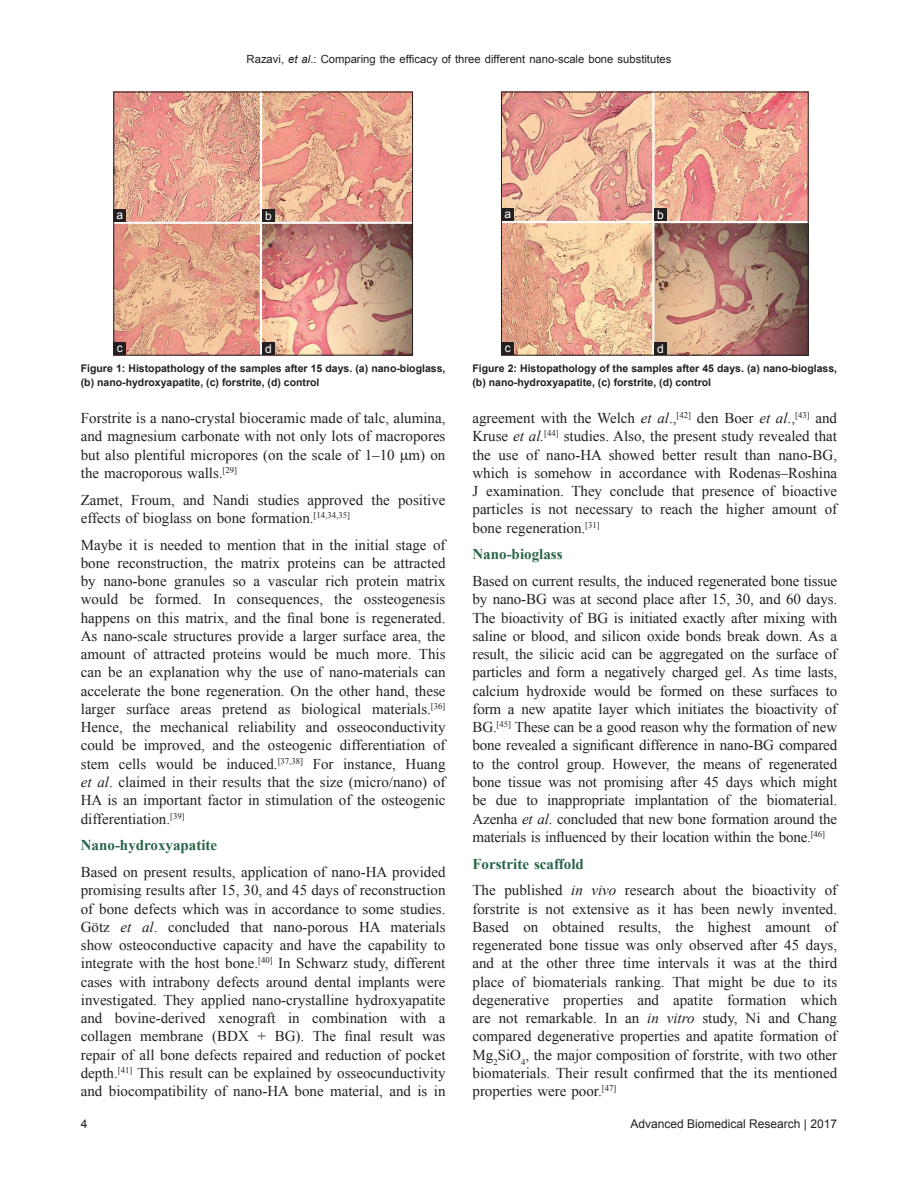
<style>
.page{position:relative;width:918px;height:1188px;background:#fff}
.page>*{position:absolute;margin:0;border:0;box-sizing:border-box;transform-origin:0 0}
.TX{font:15px/18.3px "Times New Roman";color:#231f20;text-align:justify}
.t1{font:700 15px "Times New Roman";color:#286446}
.t2{font:12px "Arial";color:#231f20}
.LABEL{font:12px "Arial";color:#fff}
.t3{font:11.25px "Arial";color:#231f20}
.FGC{font:700 10.5px/13.6px "Arial";color:#231f20}
.s1{font-style:italic}
</style>
<div class="page">
<img style="left:116px;top:94px;width:295px;height:259px">
<div style="left:262px;top:343px;width:13px;height:12px;background:#231f20"></div>
<div style="left:114px;top:343px;width:12px;height:12px;background:#231f20"></div>
<div style="left:262px;top:209px;width:13px;height:13px;background:#231f20"></div>
<div style="left:114px;top:209px;width:12px;height:13px;background:#231f20"></div>
<img style="left:503px;top:94px;width:303px;height:259px">
<div style="left:501px;top:92px;width:307px;height:263px;border:1px solid #231f20"></div>
<div style="left:654px;top:343px;width:13px;height:12px;background:#231f20"></div>
<div style="left:501px;top:343px;width:13px;height:12px;background:#231f20"></div>
<div style="left:654px;top:208px;width:13px;height:13px;background:#231f20"></div>
<div style="left:501px;top:208px;width:13px;height:13px;background:#231f20"></div>
<p class="t3" style="left:247px;top:51px;width:426px">Razavi, <span class="s1">et al</span>.: Comparing the efficacy of three different nano‑scale bone substitutes</p>
<p class="LABEL" style="left:117px;top:206px;width:8px">a</p>
<p class="LABEL" style="left:265px;top:207px;width:8px">b</p>
<p class="LABEL" style="left:504px;top:205px;width:8px">a</p>
<p class="LABEL" style="left:657px;top:207px;width:8px">b</p>
<p class="LABEL" style="left:117px;top:340px;width:7px">c</p>
<p class="LABEL" style="left:265px;top:341px;width:8px">d</p>
<p class="LABEL" style="left:505px;top:340px;width:7px">c</p>
<p class="LABEL" style="left:657px;top:341px;width:8px">d</p>
<p class="FGC" style="left:81px;top:362px;width:366px">Figure 1: Histopathology of the samples after 15 days. (a) nano-bioglass, (b) nano-hydroxyapatite, (c) forstrite, (d) control</p>
<p class="FGC" style="left:472px;top:362px;width:366px">Figure 2: Histopathology of the samples after 45 days. (a) nano-bioglass, (b) nano-hydroxyapatite, (c) forstrite, (d) control</p>
<p class="TX" style="left:81px;top:408px;width:366px">Forstrite is a nano‑crystal bioceramic made of talc, alumina, and magnesium carbonate with not only lots of macropores but also plentiful micropores (on the scale of 1–10 m) on the macroporous walls.<sup>[29]</sup></p>
<p class="TX" style="left:81px;top:490px;width:366px">Zamet, Froum, and Nandi studies approved the positive effects of bioglass on bone formation.<sup>[14,34,35]</sup></p>
<p class="TX" style="left:81px;top:535px;width:366px">Maybe it is needed to mention that in the initial stage of bone reconstruction, the matrix proteins can be attracted by nano‑bone granules so a vascular rich protein matrix would be formed. In consequences, the ossteogenesis happens on this matrix, and the final bone is regenerated.<br>As nano‑scale structures provide a larger surface area, the amount of attracted proteins would be much more. This can be an explanation why the use of nano‑materials can accelerate the bone regeneration. On the other hand, these larger surface areas pretend as biological materials.<sup>[36] </sup>Hence, the mechanical reliability and osseoconductivity could be improved, and the osteogenic differentiation of stem cells would be induced.<sup>[37,38]</sup> For instance, Huang <span class="s1">et al</span>. claimed in their results that the size (micro/nano) of HA is an important factor in stimulation of the osteogenic differentiation.<sup>[39]</sup></p>
<h2 class="t1" style="left:81px;top:834px;width:138px">Nano‑hydroxyapatite</h2>
<p class="TX" style="left:81px;top:862px;width:366px">Based on present results, application of nano‑HA provided promising results after 15, 30, and 45 days of reconstruction of bone defects which was in accordance to some studies.<br>Götz <span class="s1">et al</span>. concluded that nano‑porous HA materials show osteoconductive capacity and have the capability to integrate with the host bone.<sup>[40]</sup> In Schwarz study, different cases with intrabony defects around dental implants were investigated. They applied nano‑crystalline hydroxyapatite and bovine‑derived xenograft in combination with a collagen membrane (BDX + BG). The final result was repair of all bone defects repaired and reduction of pocket depth.<sup>[41]</sup> This result can be explained by osseocunductivity and biocompatibility of nano‑HA bone material, and is in</p>
<p class="TX" style="left:472px;top:408px;width:366px">agreement with the Welch <span class="s1">et al</span>.,<sup>[42]</sup> den Boer <span class="s1">et al</span>.,<sup>[43]</sup> and Kruse <span class="s1">et al.</span><sup>[44]</sup> studies. Also, the present study revealed that the use of nano‑HA showed better result than nano‑BG, which is somehow in accordance with Rodenas–Roshina J examination. They conclude that presence of bioactive particles is not necessary to reach the higher amount of bone regeneration.<sup>[31]</sup></p>
<h2 class="t1" style="left:472px;top:544px;width:92px">Nano‑bioglass</h2>
<p class="TX" style="left:472px;top:571px;width:366px">Based on current results, the induced regenerated bone tissue by nano‑BG was at second place after 15, 30, and 60 days.<br>The bioactivity of BG is initiated exactly after mixing with saline or blood, and silicon oxide bonds break down. As a result, the silicic acid can be aggregated on the surface of particles and form a negatively charged gel. As time lasts, calcium hydroxide would be formed on these surfaces to form a new apatite layer which initiates the bioactivity of BG.<sup>[45]</sup> These can be a good reason why the formation of new bone revealed a significant difference in nano‑BG compared to the control group. However, the means of regenerated bone tissue was not promising after 45 days which might be due to inappropriate implantation of the biomaterial.<br>Azenha <span class="s1">et al</span>. concluded that new bone formation around the materials is influenced by their location within the bone.<sup>[46]</sup></p>
<h2 class="t1" style="left:472px;top:853px;width:113px">Forstrite scaffold</h2>
<p class="TX" style="left:472px;top:881px;width:366px">The published <span class="s1">in vivo</span> research about the bioactivity of forstrite is not extensive as it has been newly invented.<br>Based on obtained results, the highest amount of regenerated bone tissue was only observed after 45 days, and at the other three time intervals it was at the third place of biomaterials ranking. That might be due to its degenerative properties and apatite formation which are not remarkable. In an <span class="s1">in vitro</span> study, Ni and Chang compared degenerative properties and apatite formation of Mg<sub>2</sub>SiO<sub>4</sub>, the major composition of forstrite, with two other biomaterials. Their result confirmed that the its mentioned properties were poor.<sup>[47]</sup></p>
<p class="t2" style="left:81px;top:1116px;width:8px">4</p>
<p class="t2" style="left:631px;top:1116px;width:208px">Advanced Biomedical Research | 2017</p>
</div>
